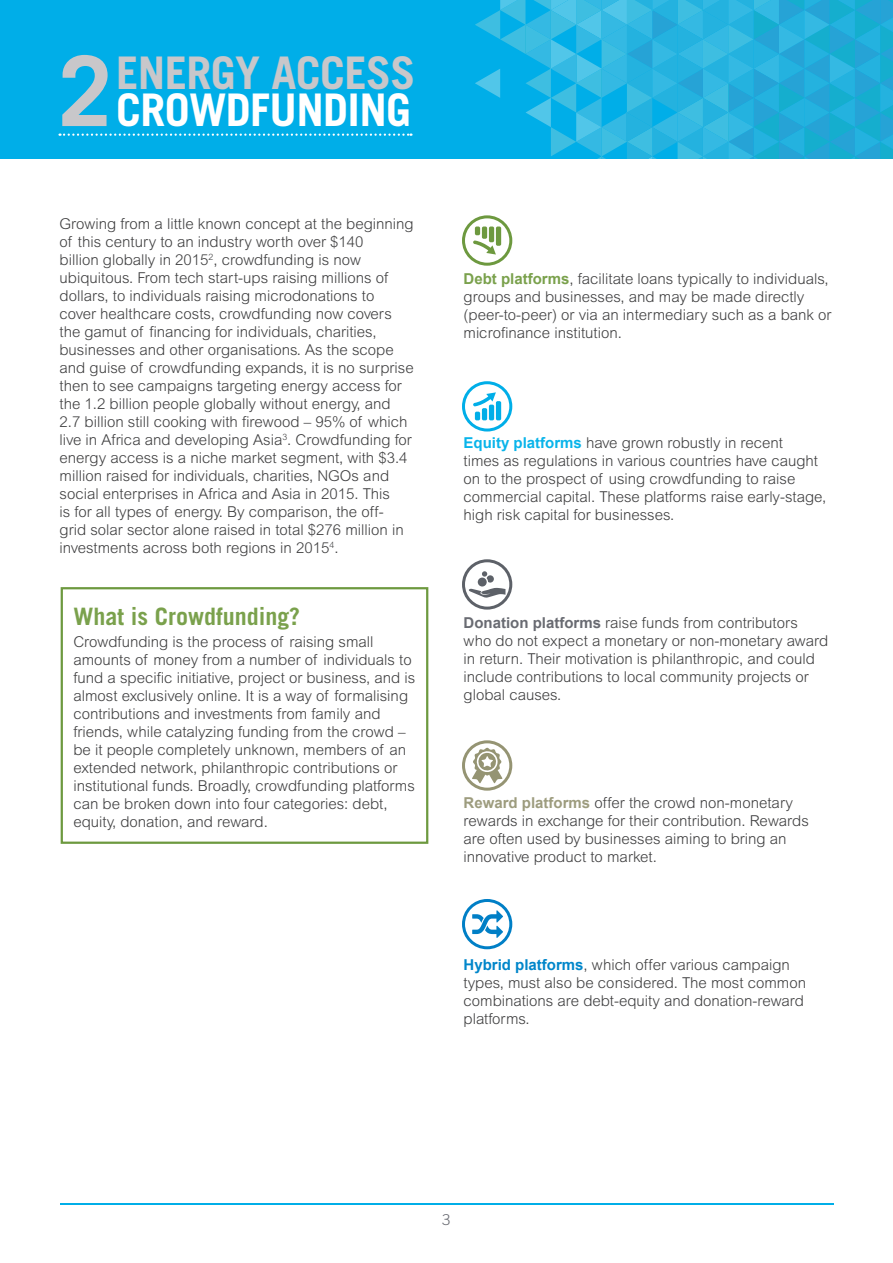
<style>
.page{position:relative;width:893px;height:1263px;background:#fff}
.page>*{position:absolute;margin:0;border:0;box-sizing:border-box;transform-origin:0 0}
.t1{font:700 45px/37.5px "Trade Gothic";letter-spacing:-.015em;color:#c8c7ca;text-align:right}
.t2{font:700 24px "Trade Gothic";color:#7aa14c}
.t3{font:300 15px/18px "Arial";color:#3e3e3f}
.t4{font:300 15px "Trade Gothic";color:#696b72}
.s1{font-size:97.2px}
.s2{color:#fff}
.s3{font-weight:700;color:#7aa14c}
.s4{font-weight:700;color:#09b4ea}
.s5{font-weight:700;color:#696b72}
.s6{font-weight:700;color:#9d9c7e}
.s7{font-weight:700;color:#0086ca}
</style>
<div class="page">
<div style="left:0;top:0;width:893px;height:159px;background:#00aee8"></div>
<svg style="left:475px;top:0;width:418px;height:159px"></svg>
<hr style="left:60px;top:1203px;width:773px;height:1px;background:#00aee8">
<div style="left:462px;top:215px;width:50px;height:51px;border:3px solid #6d993f;border-radius:50%"></div>
<svg style="left:473px;top:226px;width:28px;height:29px"></svg>
<div style="left:462px;top:381px;width:50px;height:50px;border:3px solid #00aee8;border-radius:50%"></div>
<svg style="left:473px;top:392px;width:28px;height:28px"></svg>
<div style="left:462px;top:559px;width:50px;height:51px;border:3px solid #5d6168;border-radius:50%"></div>
<svg style="left:469px;top:571px;width:36px;height:27px"></svg>
<div style="left:462px;top:740px;width:50px;height:51px;border:3px solid #959473;border-radius:50%"></div>
<svg style="left:472px;top:748px;width:30px;height:35px"></svg>
<svg style="left:60px;top:134px;width:351px;height:2px"></svg>
<div style="left:462px;top:899px;width:50px;height:50px;border:3px solid #007fc6;border-radius:50%"></div>
<svg style="left:472px;top:910px;width:31px;height:28px"></svg>
<div style="left:61px;top:587px;width:367px;height:257px;border:2px solid #6d993f"></div>
<h1 class="t1" style="left:58px;top:53px;width:359px">ENERGY ACCESS<br><span class="s1">2</span><span class="s2">CROWDFUNDING</span></h1>
<p class="t3" style="left:60px;top:214px;width:356px">Growing from a little known concept at the beginning of this century to an industry worth over $140<br>billion globally in 2015<sup>2</sup>, crowdfunding is now ubiquitous. From tech start-ups raising millions of dollars, to individuals raising microdonations to cover healthcare costs, crowdfunding now covers the gamut of financing for individuals, charities, businesses and other organisations. As the scope and guise of crowdfunding expands, it is no surprise then to see campaigns targeting energy access for the 1.2 billion people globally without energy, and 2.7 billion still cooking with firewood – 95% of which live in Africa and developing Asia<sup>3</sup>. Crowdfunding for energy access is a niche market segment, with $3.4 million raised for individuals, charities, NGOs and social enterprises in Africa and Asia in 2015. This<br>is for all types of energy. By comparison, the off&shy;grid solar sector alone raised in total $276 million in investments across both regions in 2015<sup>4</sup>.</p>
<h2 class="t2" style="left:73px;top:601px;width:228px">What is Crowdfunding?</h2>
<p class="t3" style="left:73px;top:633px;width:343px">Crowdfunding is the process of raising small amounts of money from a number of individuals to fund a specific initiative, project or business, and is almost exclusively online. It is a way of formalising contributions and investments from family and friends, while catalyzing funding from the crowd – be it people completely unknown, members of an extended network, philanthropic contributions or institutional funds. Broadly, crowdfunding platforms can be broken down into four categories: debt, equity, donation, and reward.</p>
<p class="t3" style="left:463px;top:270px;width:370px"><span class="s3">Debt platforms</span>, facilitate loans typically to individuals, groups and businesses, and may be made directly (peer-to-peer) or via an intermediary such as a bank or microfinance institution.</p>
<p class="t3" style="left:463px;top:434px;width:364px"><span class="s4">Equity platforms</span> have grown robustly in recent<br>times as regulations in various countries have caught on to the prospect of using crowdfunding to raise commercial capital. These platforms raise early-stage, high risk capital for businesses.</p>
<p class="t3" style="left:463px;top:614px;width:366px"><span class="s5">Donation platforms</span> raise funds from contributors who do not expect a monetary or non-monetary award in return. Their motivation is philanthropic, and could include contributions to local community projects or global causes.</p>
<p class="t3" style="left:463px;top:794px;width:347px"><span class="s6">Reward platforms</span> offer the crowd non-monetary rewards in exchange for their contribution. Rewards are often used by businesses aiming to bring an innovative product to market.</p>
<p class="t3" style="left:463px;top:956px;width:344px"><span class="s7">Hybrid platforms</span>, which offer various campaign types, must also be considered. The most common combinations are debt-equity and donation-reward platforms.</p>
<p class="t4" style="left:442px;top:1210px;width:10px">3</p>
</div>
